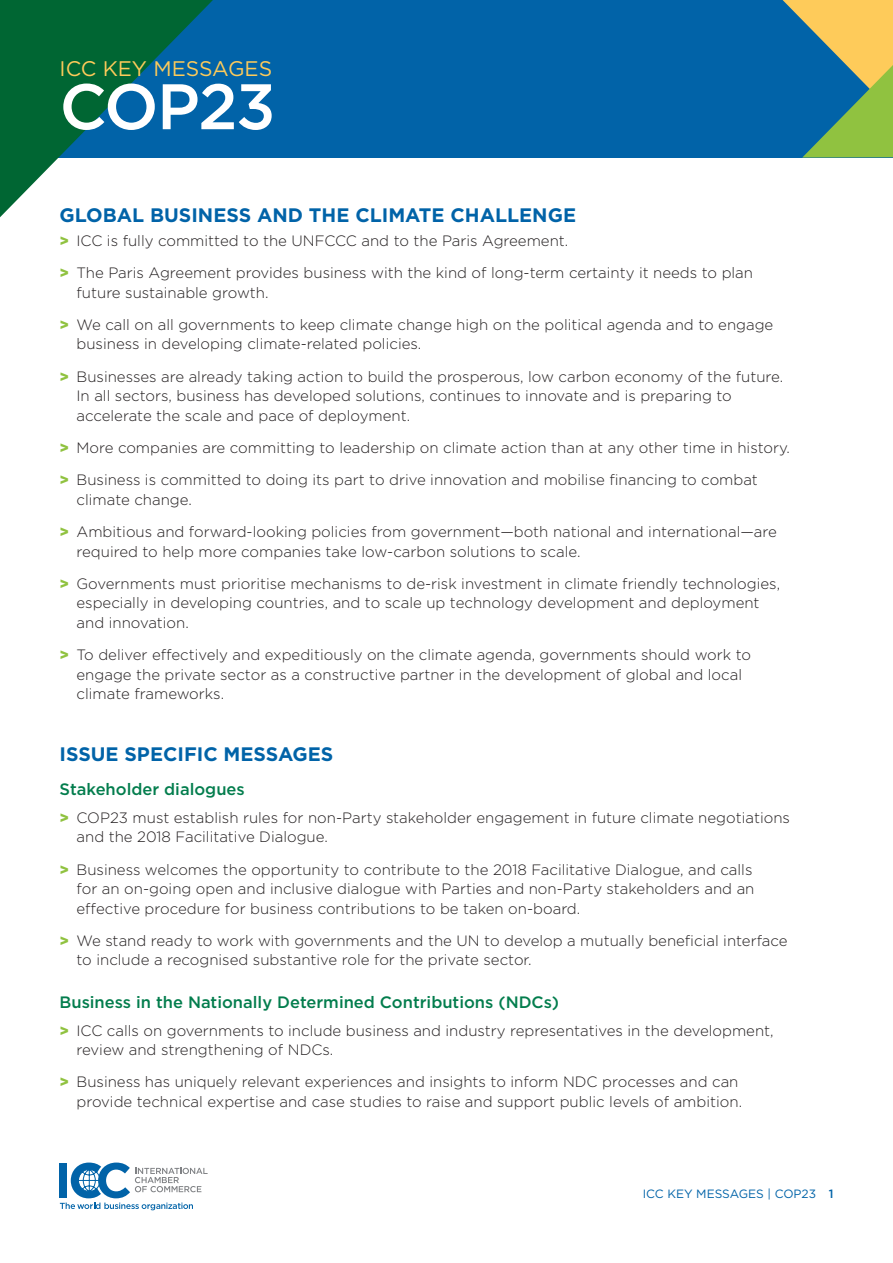
<style>
.page{position:relative;width:893px;height:1263px;background:#fff}
.page>*{position:absolute;margin:0;border:0;box-sizing:border-box;transform-origin:0 0}
.t1{font:500 64.2px "Gotham";letter-spacing:-.025em;color:#fff}
.t2{font:21.15px "Gotham";color:#fecb5a}
.Sub_01{font:700 19.5px "Gotham";color:#0163a8}
.Sub_02{font:500 16.5px "Gotham";color:#037d4d}
.t3{font:300 15px/19.5px "Gotham";color:#231f20}
.body_text{font:12px "Gotham";color:#0163a8}
.s1{font-weight:900;color:#90c240}
.s2{font-weight:500}
</style>
<div class="page">
<svg style="left:60px;top:1162px;width:148px;height:48px"></svg>
<div style="left:0;top:0;width:893px;height:158px;background:#0163a8"></div>
<svg style="left:0;top:0;width:213px;height:217px"></svg>
<svg style="left:783px;top:0;width:110px;height:158px"></svg>
<p class="t2" style="left:60px;top:55px;width:214px">ICC KEY MESSAGES</p>
<p class="t1" style="left:60px;top:64px;width:218px">COP23</p>
<p class="Sub_01" style="left:60px;top:202px;width:518px">GLOBAL BUSINESS AND THE CLIMATE CHALLENGE</p>
<p class="t3" style="left:60px;top:230px;width:510px"><span class="s1">&gt;</span> ICC is fully committed to the UNFCCC and to the Paris Agreement.</p>
<p class="t3" style="left:77px;top:263px;width:678px;text-indent:-17px"><span class="s1">&gt;</span> The Paris Agreement provides business with the kind of long-term certainty it needs to plan future sustainable growth.</p>
<p class="t3" style="left:77px;top:314px;width:698px;text-indent:-17px"><span class="s1">&gt;</span> We call on all governments to keep climate change high on the political agenda and to engage business in developing climate-related policies.</p>
<p class="t3" style="left:77px;top:366px;width:708px;text-indent:-17px"><span class="s1">&gt;</span> Businesses are already taking action to build the prosperous, low carbon economy of the future.<br>In all sectors, business has developed solutions, continues to innovate and is preparing to accelerate the scale and pace of deployment.</p>
<p class="t3" style="left:60px;top:438px;width:732px"><span class="s1">&gt;</span> More companies are committing to leadership on climate action than at any other time in history.</p>
<p class="t3" style="left:77px;top:470px;width:683px;text-indent:-17px"><span class="s1">&gt;</span> Business is committed to doing its part to drive innovation and mobilise financing to combat climate change.</p>
<p class="t3" style="left:77px;top:522px;width:702px;text-indent:-17px"><span class="s1">&gt;</span> Ambitious and forward-looking policies from government—both national and international—are required to help more companies take low-carbon solutions to scale.</p>
<p class="t3" style="left:77px;top:573px;width:705px;text-indent:-17px"><span class="s1">&gt;</span> Governments must prioritise mechanisms to de-risk investment in climate friendly technologies, especially in developing countries, and to scale up technology development and deployment and innovation.</p>
<p class="t3" style="left:77px;top:645px;width:676px;text-indent:-17px"><span class="s1">&gt;</span> To deliver effectively and expeditiously on the climate agenda, governments should work to engage the private sector as a constructive partner in the development of global and local climate frameworks.</p>
<p class="Sub_01" style="left:60px;top:741px;width:275px">ISSUE SPECIFIC MESSAGES</p>
<p class="Sub_02" style="left:60px;top:778px;width:187px">Stakeholder dialogues</p>
<p class="t3" style="left:77px;top:807px;width:715px;text-indent:-17px"><span class="s1">&gt;</span> COP23 must establish rules for non-Party stakeholder engagement in future climate negotiations and the 2018 Facilitative Dialogue.</p>
<p class="t3" style="left:77px;top:859px;width:679px;text-indent:-17px"><span class="s1">&gt;</span> Business welcomes the opportunity to contribute to the 2018 Facilitative Dialogue, and calls for an on-going open and inclusive dialogue with Parties and non-Party stakeholders and an effective procedure for business contributions to be taken on-board.</p>
<p class="t3" style="left:77px;top:930px;width:713px;text-indent:-17px"><span class="s1">&gt;</span> We stand ready to work with governments and the UN to develop a mutually beneficial interface to include a recognised substantive role for the private sector.</p>
<p class="Sub_02" style="left:60px;top:991px;width:501px">Business in the Nationally Determined Contributions (NDCs)</p>
<p class="t3" style="left:77px;top:1020px;width:699px;text-indent:-17px"><span class="s1">&gt;</span> ICC calls on governments to include business and industry representatives in the development, review and strengthening of NDCs.</p>
<p class="t3" style="left:60px;top:1072px;width:684px;text-align:right"><span class="s1">&gt;</span> Business has uniquely relevant experiences and insights to inform NDC processes and can provide technical expertise and case studies to raise and support public levels of ambition.</p>
<p class="body_text" style="left:643px;top:1186px;width:192px">ICC KEY MESSAGES | COP23 <span class="s2">1</span></p>
</div>
